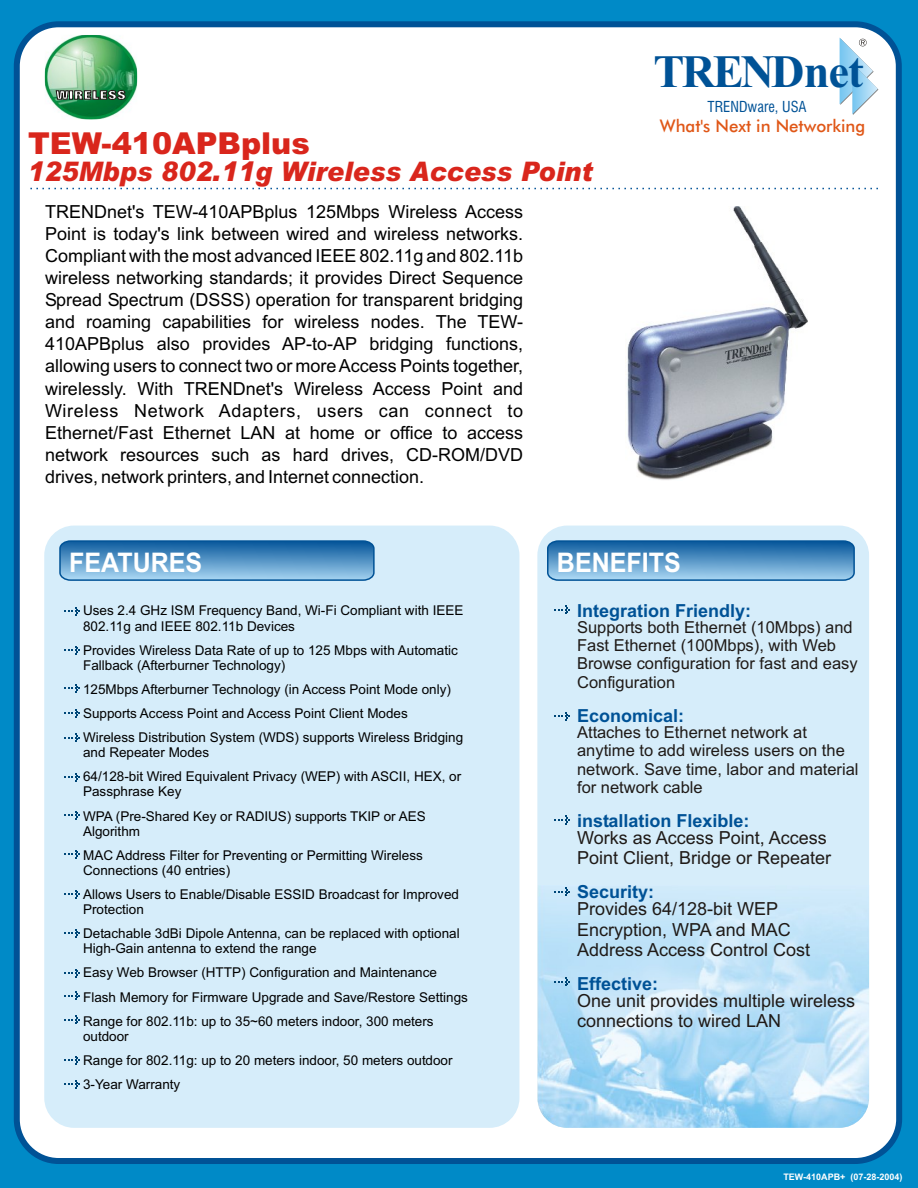
<style>
.page{position:relative;width:918px;height:1188px;background:#008ac7}
.page>*{position:absolute;margin:0;border:0;box-sizing:border-box;transform-origin:0 0}
.t1{font:700 46.35px "Times New Roman";letter-spacing:-.05em;color:#005296}
.t2{font:900 30.3px "Arial";color:#d9261c}
.t3{font:italic 900 27px "Arial";color:#d9261c;scale:.95 1}
.t4{font:700 27px "Arial";color:#fff;scale:.93 1}
.t5{font:18px/22px "Arial";color:#000;text-align:justify}
.t6{font:18px/20.1px "Arial";color:#1f1a17}
.t7{font:700 18px "Arial";color:#005296}
.t8{font:17.4px "Futura Md BT";color:#e05717}
.t9{font:16.5px/18.5px "Arial";color:#1f1a17}
.t10{font:700 14.7px "Swis 721 Cn BT";color:#005296}
.t11{font:13.5px/24.2px "Arial";color:#000}
.t12{font:700 9px "Arial";color:#fff}
</style>
<div class="page">
<div style="left:14px;top:21px;width:888px;height:1143px;background:#fff;border:6px solid #005296;border-radius:42px"></div>
<svg style="left:30px;top:188px;width:848px;height:1px"></svg>
<div style="left:537px;top:526px;width:332px;height:602px;background:#d6edfa;border-radius:30px"></div>
<img style="left:537px;top:885px;width:332px;height:243px">
<div style="left:44px;top:526px;width:475px;height:602px;background:#d6edfa;border-radius:30px"></div>
<svg style="left:547px;top:540px;width:308px;height:41px;background:#5392c4"></svg>
<svg style="left:59px;top:540px;width:316px;height:41px;background:#5392c4"></svg>
<svg style="left:554px;top:605px;width:16px;height:9px"></svg>
<svg style="left:554px;top:712px;width:16px;height:9px"></svg>
<svg style="left:554px;top:816px;width:16px;height:8px"></svg>
<svg style="left:554px;top:887px;width:16px;height:9px"></svg>
<svg style="left:554px;top:977px;width:16px;height:9px"></svg>
<svg style="left:64px;top:607px;width:16px;height:9px"></svg>
<svg style="left:64px;top:646px;width:16px;height:9px"></svg>
<svg style="left:64px;top:684px;width:16px;height:9px"></svg>
<svg style="left:64px;top:733px;width:16px;height:9px"></svg>
<svg style="left:64px;top:709px;width:16px;height:9px"></svg>
<svg style="left:64px;top:773px;width:16px;height:9px"></svg>
<svg style="left:64px;top:811px;width:16px;height:9px"></svg>
<svg style="left:64px;top:890px;width:16px;height:9px"></svg>
<svg style="left:64px;top:850px;width:16px;height:9px"></svg>
<svg style="left:64px;top:929px;width:16px;height:9px"></svg>
<svg style="left:64px;top:969px;width:16px;height:9px"></svg>
<svg style="left:64px;top:991px;width:16px;height:9px"></svg>
<svg style="left:64px;top:1015px;width:16px;height:9px"></svg>
<svg style="left:64px;top:1056px;width:16px;height:9px"></svg>
<svg style="left:64px;top:1080px;width:16px;height:9px"></svg>
<img style="left:45px;top:35px;width:92px;height:85px">
<svg style="left:56px;top:90px;width:70px;height:10px"></svg>
<svg style="left:840px;top:38px;width:38px;height:77px"></svg>
<img style="left:625px;top:206px;width:183px;height:274px">
<h2 class="t2" style="left:28px;top:132px;width:283px">TEW-410APBplus</h2>
<h3 class="t3" style="left:27px;top:162px;width:597px">125Mbps 802.11g Wireless Access Point</h3>
<p class="t5" style="left:45px;top:202px;width:480px">TRENDnet's TEW-410APBplus 125Mbps Wireless Access Point is today's link between wired and wireless networks.<br>Compliant with the most advanced IEEE 802.11g and 802.11b wireless networking standards; it provides Direct Sequence Spread Spectrum (DSSS) operation for transparent bridging and roaming capabilities for wireless nodes. The TEW-410APBplus also provides AP-to-AP bridging functions, allowing users to connect two or more Access Points together, wirelessly. With TRENDnet's Wireless Access Point and Wireless Network Adapters, users can connect to Ethernet/Fast Ethernet LAN at home or office to access network resources such as hard drives, CD-ROM/DVD drives, network printers, and Internet connection.</p>
<h1 class="t1" style="left:653px;top:55px;width:212px">TRENDnet</h1>
<p class="t10" style="left:708px;top:100px;width:101px">TRENDware, USA</p>
<p class="t8" style="left:660px;top:119px;width:207px">What's Next in Networking</p>
<h3 class="t4" style="left:69px;top:552px;width:145px">FEATURES</h3>
<h3 class="t4" style="left:557px;top:552px;width:135px">BENEFITS</h3>
<h3 class="t7" style="left:577px;top:604px;width:176px">Integration Friendly:</h3>
<p class="t11" style="left:83px;top:604px;width:382px;line-height:15.1px">Uses 2.4 GHz ISM Frequency Band, Wi-Fi Compliant with IEEE<br>802.11g and IEEE 802.11b Devices</p>
<p class="t11" style="left:83px;top:644px;width:376px;line-height:15.1px">Provides Wireless Data Rate of up to 125 Mbps with Automatic<br>Fallback (Afterburner Technology)</p>
<p class="t11" style="left:83px;top:678px;width:382px">125Mbps Afterburner Technology (in Access Point Mode only)<br>Supports Access Point and Access Point Client Modes<br>Wireless Distribution System (WDS) supports Wireless Bridging</p>
<p class="t11" style="left:83px;top:742px;width:380px">and Repeater Modes<br>64/128-bit Wired Equivalent Privacy (WEP) with ASCII, HEX, or</p>
<p class="t11" style="left:83px;top:781px;width:344px">Passphrase Key<br>WPA (Pre-Shared Key or RADIUS) supports TKIP or AES</p>
<p class="t11" style="left:83px;top:820px;width:341px">Algorithm<br>MAC Address Filter for Preventing or Permitting Wireless</p>
<p class="t11" style="left:83px;top:859px;width:377px">Connections (40 entries)<br>Allows Users to Enable/Disable ESSID Broadcast for Improved</p>
<p class="t11" style="left:83px;top:899px;width:378px">Protection<br>Detachable 3dBi Dipole Antenna, can be replaced with optional</p>
<p class="t11" style="left:83px;top:938px;width:386px">High-Gain antenna to extend the range<br>Easy Web Browser (HTTP) Configuration and Maintenance Flash Memory for Firmware Upgrade and Save/Restore Settings Range for 802.11b: up to 35~60 meters indoor, 300 meters</p>
<p class="t11" style="left:83px;top:1025px;width:371px">outdoor<br>Range for 802.11g: up to 20 meters indoor, 50 meters outdoor<br>3-Year Warranty</p>
<p class="t9" style="left:577px;top:619px;width:282px">Supports both Ethernet (10Mbps) and<br>Fast Ethernet (100Mbps), with Web<br>Browse configuration for fast and easy<br>Configuration</p>
<p class="t9" style="left:577px;top:724px;width:283px">Attaches to Ethernet network at anytime to add wireless users on the network. Save time, labor and material for network cable</p>
<h3 class="t6" style="left:577px;top:829px;width:256px">Works as Access Point, Access<br>Point Client, Bridge or Repeater</h3>
<h3 class="t6" style="left:577px;top:901px;width:235px">Provides 64/128-bit WEP<br>Encryption, WPA and MAC<br>Address Access Control Cost</h3>
<h3 class="t6" style="left:577px;top:992px;width:280px">One unit provides multiple wireless connections to wired LAN</h3>
<h3 class="t7" style="left:577px;top:709px;width:109px">Economical:</h3>
<h3 class="t7" style="left:577px;top:814px;width:174px">installation Flexible:</h3>
<h3 class="t7" style="left:577px;top:885px;width:79px">Security:</h3>
<h3 class="t7" style="left:577px;top:977px;width:83px">Effective:</h3>
<p class="t12" style="left:783px;top:1173px;width:121px">TEW-410APB+ (07-28-2004)</p>
</div>
